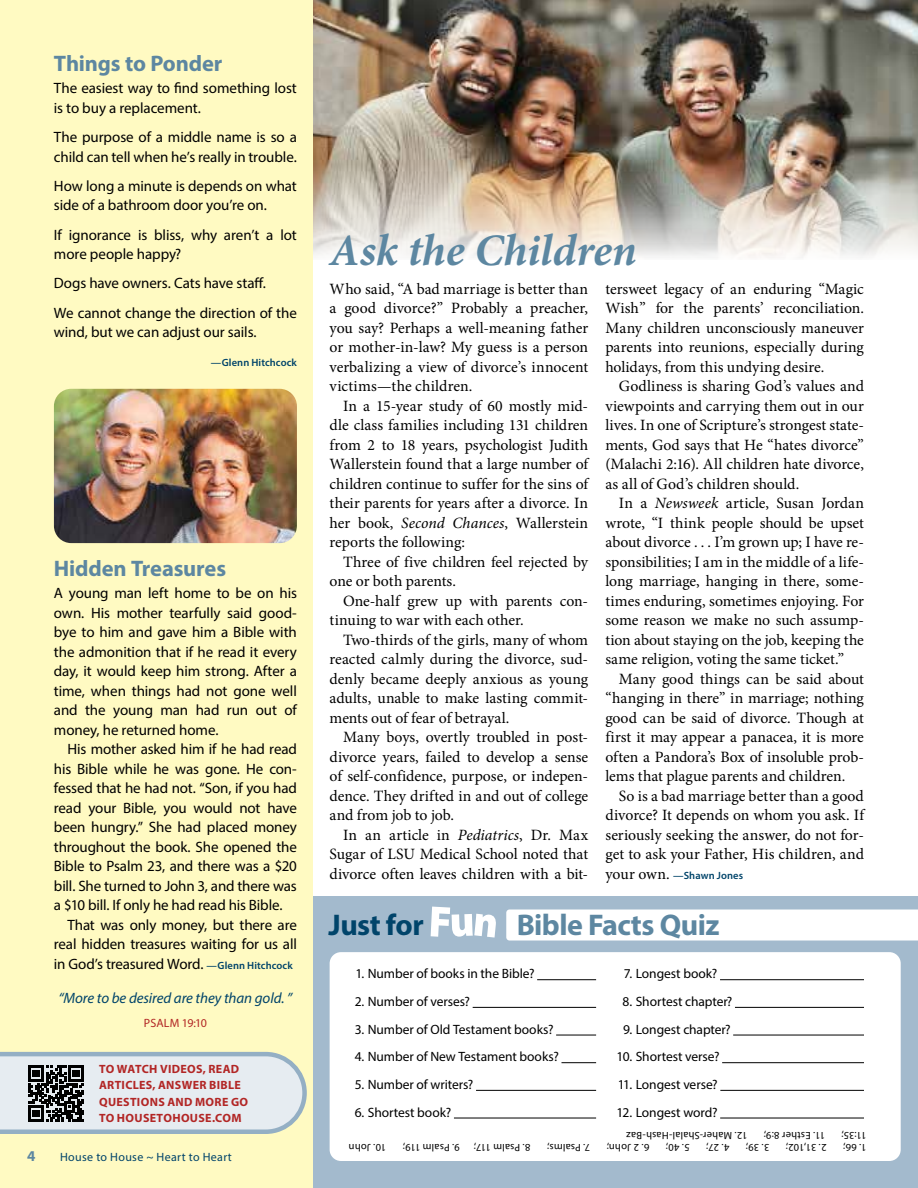
<style>
.page{position:relative;width:918px;height:1188px;background:#fff}
.page>*{position:absolute;margin:0;border:0;box-sizing:border-box;transform-origin:0 0}
.t1{font:italic 700 45px "Minion Pro";letter-spacing:-.005em;color:#5d87a1}
.t2{font:700 30px "Myriad Pro";letter-spacing:-.02em;color:#5d87a1}
.t3{font:700 30px "Myriad Pro";letter-spacing:-.02em;color:#00446a}
.t4{font:700 22.5px "Myriad Pro";letter-spacing:-.01em;color:#5d87a1}
.t5{font:15.75px/19.5px "Minion Pro";color:#000;text-align:justify}
.t6{font:15px/19.5px "Myriad Pro";letter-spacing:-.01em;color:#000}
.t7{font:italic 15px "Myriad Pro";letter-spacing:-.005em;color:#00446a}
.t8{font:700 15px "Myriad Pro";color:#5d87a1}
.t9{font:13.5px "Myriad Pro";letter-spacing:-.005em;color:#000}
.t10{font:700 12px/16.5px "Myriad Pro";letter-spacing:.03em;color:#b22625}
.t11{font:12px "Myriad Pro";letter-spacing:.03em;color:#00446a}
.t12{font:12px "Myriad Pro";letter-spacing:.01em;color:#b22625}
.t13{font:10.5px "Myriad Pro";letter-spacing:.02em;color:#000}
.t14{font:600 10.5px "Myriad Pro";letter-spacing:.01em;color:#00446a}
.s1{font-weight:600;font-size:10.5px;color:#00446a}
.s2{font-style:italic}
.s3{font-family:"Minion Pro";font-weight:400;font-size:15.75px;color:#000}
</style>
<div class="page">
<img style="left:313px;top:0;width:605px;height:258px">
<div style="left:0;top:0;width:313px;height:1188px;background:#fffac2"></div>
<div style="left:313px;top:896px;width:605px;height:292px;background:#a3bacd"></div>
<div style="left:506px;top:910px;width:412px;height:31px;background:#fff"></div>
<svg style="left:431px;top:907px;width:65px;height:31px"></svg>
<div style="left:330px;top:952px;width:571px;height:209px;background:#fff;border-radius:11px"></div>
<svg style="left:0;top:1051px;width:307px;height:83px;background:#cad1d5"></svg>
<hr style="left:537px;top:979px;width:59px;height:1px;background:#000">
<hr style="left:473px;top:1007px;width:123px;height:1px;background:#000">
<hr style="left:556px;top:1035px;width:40px;height:1px;background:#000">
<hr style="left:562px;top:1062px;width:34px;height:1px;background:#000">
<hr style="left:476px;top:1090px;width:120px;height:1px;background:#000">
<hr style="left:454px;top:1118px;width:142px;height:1px;background:#000">
<hr style="left:720px;top:979px;width:144px;height:1px;background:#000">
<hr style="left:735px;top:1007px;width:129px;height:1px;background:#000">
<hr style="left:733px;top:1035px;width:131px;height:1px;background:#000">
<hr style="left:722px;top:1062px;width:142px;height:1px;background:#000">
<hr style="left:720px;top:1090px;width:144px;height:1px;background:#000">
<hr style="left:720px;top:1118px;width:144px;height:1px;background:#000">
<img style="left:54px;top:389px;width:243px;height:154px">
<h3 class="t4" style="left:54px;top:49px;width:170px">Things to Ponder</h3>
<p class="t6" style="left:54px;top:78px;width:245px">The easiest way to find something lost is to buy a replacement.</p>
<p class="t6" style="left:54px;top:127px;width:245px">The purpose of a middle name is so a child can tell when he’s really in trouble.</p>
<p class="t6" style="left:54px;top:176px;width:245px">How long a minute is depends on what side of a bathroom door you’re on.</p>
<p class="t6" style="left:54px;top:225px;width:245px">If ignorance is bliss, why aren’t a lot more people happy?</p>
<p class="t6" style="left:54px;top:268px;width:244px;line-height:29.2px">Dogs have owners. Cats have staff.<br>We cannot change the direction of the</p>
<p class="t6" style="left:54px;top:322px;width:204px">wind, but we can adjust our sails.</p>
<p class="t14" style="left:211px;top:356px;width:88px">—Glenn Hitchcock</p>
<h3 class="t4" style="left:54px;top:553px;width:174px">Hidden Treasures</h3>
<p class="t6" style="left:54px;top:583px;width:245px;text-align:justify">A young man left home to be on his own. His mother tearfully said good&shy;bye to him and gave him a Bible with the admonition that if he read it every day, it would keep him strong. After a time, when things had not gone well and the young man had run out of money, he returned home.</p>
<p class="t6" style="left:67px;top:739px;width:231px">His mother asked him if he had read</p>
<p class="t6" style="left:54px;top:759px;width:244px">his Bible while he was gone. He con-</p>
<p class="t6" style="left:54px;top:778px;width:245px">fessed that he had not. “Son, if you had</p>
<p class="t6" style="left:54px;top:798px;width:244px">read your Bible, you would not have</p>
<p class="t6" style="left:54px;top:817px;width:244px">been hungry.” She had placed money</p>
<p class="t6" style="left:54px;top:837px;width:245px">throughout the book. She opened the</p>
<p class="t6" style="left:54px;top:856px;width:245px">Bible to Psalm 23, and there was a $20</p>
<p class="t6" style="left:54px;top:876px;width:244px">bill. She turned to John 3, and there was</p>
<p class="t6" style="left:54px;top:895px;width:230px">a $10 bill. If only he had read his Bible.</p>
<p class="t6" style="left:67px;top:915px;width:231px">That was only money, but there are</p>
<p class="t6" style="left:54px;top:934px;width:244px">real hidden treasures waiting for us all</p>
<p class="t6" style="left:54px;top:954px;width:240px">in God’s treasured Word. <span class="s1">—Glenn Hitchcock</span></p>
<p class="t7" style="left:58px;top:989px;width:235px">“More to be desired are they than gold. ”</p>
<p class="t12" style="left:144px;top:1016px;width:65px">PSALM 19:10</p>
<p class="t10" style="left:99px;top:1060px;width:151px">TO WATCH VIDEOS, READ<br>ARTICLES, ANSWER BIBLE<br>QUESTIONS AND MORE GO<br>TO HOUSETOHOUSE.COM</p>
<p class="t8" style="left:27px;top:1146px;width:10px">4</p>
<p class="t11" style="left:60px;top:1150px;width:173px">House to House ~ Heart to Heart</p>
<h1 class="t1" style="left:330px;top:218px;width:309px">Ask the Children</h1>
<p class="t5" style="left:330px;top:279px;width:260px">Who said, “A bad marriage is better than a good divorce?” Probably a preacher, you say? Perhaps a well-meaning father or mother-in-law? My guess is a person verbalizing a view of divorce’s innocent victims—the children.</p>
<p class="t5" style="left:330px;top:396px;width:260px;text-indent:13px">In a 15-year study of 60 mostly mid&shy;dle class families including 131 children from 2 to 18 years, psychologist Judith Wallerstein found that a large number of children continue to suffer for the sins of their parents for years after a divorce. In her book, <span class="s2">Second Chances</span>, Wallerstein reports the following:</p>
<p class="t5" style="left:330px;top:552px;width:260px;text-indent:13px">Three of five children feel rejected by one or both parents.</p>
<p class="t5" style="left:330px;top:591px;width:260px;text-indent:13px">One-half grew up with parents con&shy;tinuing to war with each other.</p>
<p class="t5" style="left:330px;top:630px;width:260px;text-indent:13px">Two-thirds of the girls, many of whom reacted calmly during the divorce, sud&shy;denly became deeply anxious as young adults, unable to make lasting commit&shy;ments out of fear of betrayal.</p>
<p class="t5" style="left:330px;top:727px;width:260px;text-indent:13px">Many boys, overtly troubled in post&shy;divorce years, failed to develop a sense of self-confidence, purpose, or indepen&shy;dence. They drifted in and out of college and from job to job.</p>
<p class="t5" style="left:330px;top:825px;width:260px;text-indent:13px">In an article in <span class="s2">Pediatrics</span>, Dr. Max Sugar of LSU Medical School noted that divorce often leaves children with a bit-</p>
<p class="t5" style="left:605px;top:279px;width:260px">tersweet legacy of an enduring “Magic Wish” for the parents’ reconciliation.<br>Many children unconsciously maneuver parents into reunions, especially during holidays, from this undying desire.</p>
<p class="t5" style="left:605px;top:376px;width:260px;text-indent:13px">Godliness is sharing God’s values and viewpoints and carrying them out in our lives. In one of Scripture’s strongest state&shy;ments, God says that He “hates divorce” (Malachi 2:16). All children hate divorce, as all of God’s children should.</p>
<p class="t5" style="left:605px;top:493px;width:260px;text-indent:13px">In a <span class="s2">Newsweek</span> article, Susan Jordan wrote, “I think people should be upset about divorce . . . I’m grown up; I have re&shy;sponsibilities; I am in the middle of a life&shy;long marriage, hanging in there, some&shy;times enduring, sometimes enjoying. For some reason we make no such assump&shy;tion about staying on the job, keeping the same religion, voting the same ticket.”</p>
<p class="t5" style="left:605px;top:669px;width:260px;text-indent:13px">Many good things can be said about “hanging in there” in marriage; nothing good can be said of divorce. Though at first it may appear a panacea, it is more often a Pandora’s Box of insoluble prob&shy;lems that plague parents and children.</p>
<p class="t5" style="left:605px;top:786px;width:260px;text-indent:13px">So is a bad marriage better than a good divorce? It depends on whom you ask. If seriously seeking the answer, do not for&shy;get to ask your Father, His children, and</p>
<p class="t14" style="left:605px;top:868px;width:139px"><span class="s3">your own.</span> —Shawn Jones</p>
<h2 class="t3" style="left:329px;top:905px;width:97px">Just for</h2>
<h2 class="t2" style="left:517px;top:905px;width:204px">Bible Facts Quiz</h2>
<p class="t9" style="left:355px;top:966px;width:181px">1. Number of books in the Bible?</p>
<p class="t9" style="left:355px;top:993px;width:117px">2. Number of verses?</p>
<p class="t9" style="left:355px;top:1021px;width:200px">3. Number of Old Testament books?</p>
<p class="t9" style="left:355px;top:1048px;width:206px">4. Number of New Testament books?</p>
<p class="t9" style="left:355px;top:1076px;width:120px">5. Number of writers?</p>
<p class="t9" style="left:355px;top:1104px;width:98px">6. Shortest book?</p>
<p class="t9" style="left:624px;top:966px;width:95px">7. Longest book?</p>
<p class="t9" style="left:623px;top:993px;width:111px">8. Shortest chapter?</p>
<p class="t9" style="left:623px;top:1021px;width:109px">9. Longest chapter?</p>
<p class="t9" style="left:616px;top:1048px;width:105px">10. Shortest verse?</p>
<p class="t9" style="left:618px;top:1076px;width:102px">11. Longest verse?</p>
<p class="t9" style="left:617px;top:1104px;width:102px">12. Longest word?</p>
<p class="t13" style="left:747px;top:1142px;width:123px;rotate:-180deg">12. Maher-Shalal-Hash-Baz</p>
<p class="t13" style="left:825px;top:1142px;width:63px;rotate:-180deg">11. Esther 8:9;</p>
<p class="t13" style="left:867px;top:1142px;width:27px;rotate:-180deg">11:35;</p>
<p class="t13" style="left:386px;top:1154px;width:39px;rotate:-180deg">10. John</p>
<p class="t13" style="left:460px;top:1154px;width:58px;rotate:-180deg">9. Psalm 119;</p>
<p class="t13" style="left:531px;top:1154px;width:58px;rotate:-180deg">8. Psalm 117;</p>
<p class="t13" style="left:590px;top:1154px;width:44px;rotate:-180deg">7. Psalms;</p>
<p class="t13" style="left:649px;top:1154px;width:44px;rotate:-180deg">6. 2 John;</p>
<p class="t13" style="left:690px;top:1154px;width:25px;rotate:-180deg">5. 40;</p>
<p class="t13" style="left:729px;top:1154px;width:24px;rotate:-180deg">4. 27;</p>
<p class="t13" style="left:769px;top:1154px;width:25px;rotate:-180deg">3. 39;</p>
<p class="t13" style="left:827px;top:1154px;width:42px;rotate:-180deg">2. 31,102;</p>
<p class="t13" style="left:867px;top:1154px;width:25px;rotate:-180deg">1. 66;</p>
</div>
